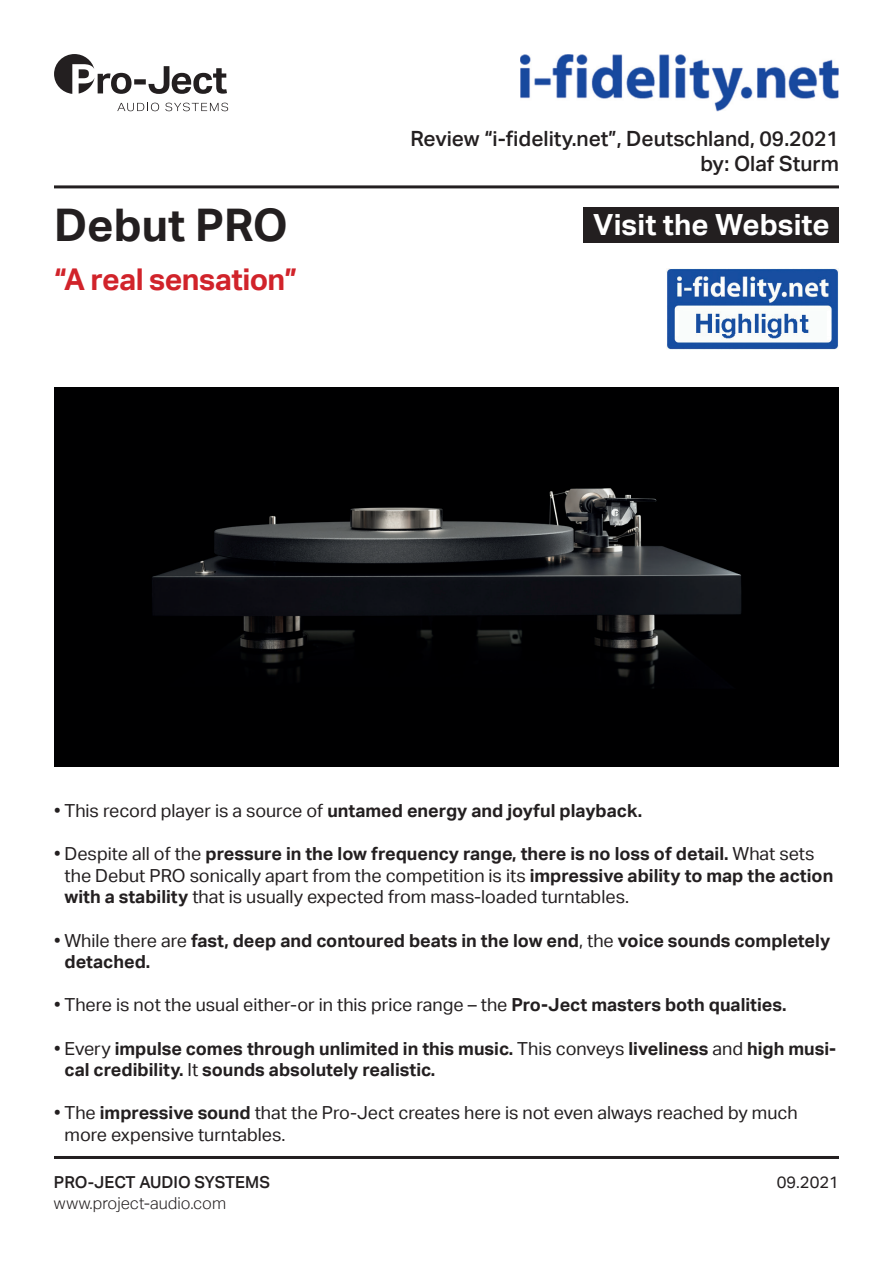
<style>
.page{position:relative;width:893px;height:1263px;background:#fff}
.page>*{position:absolute;margin:0;border:0;box-sizing:border-box;transform-origin:0 0}
.t1{font:700 45px "Aktiv Grotesk Trial";color:#231f20}
.t2{font:700 30px "Aktiv Grotesk Trial";letter-spacing:-.015em;color:#d1232a}
.t3{font:700 29.1px "Aktiv Grotesk Trial";letter-spacing:.005em;color:#fff}
.t4{font:500 21px/25.2px "Aktiv Grotesk Trial";color:#231f20;text-align:right}
.t5{font:18px/21.6px "Aktiv Grotesk Trial";color:#231f20}
.t6{font:700 18px/21.6px "Aktiv Grotesk Trial";color:#231f20}
.t7{font:300 16.5px "Aktiv Grotesk Trial";color:#231f20}
.t8{font:500 16.5px "Aktiv Grotesk Trial";color:#231f20}
.t9{font:16.5px "Aktiv Grotesk Trial";color:#231f20}
.s1{font-weight:400}
.s2{font-weight:700}
</style>
<div class="page">
<hr style="left:54px;top:1156px;width:785px;height:3px;background:#231f20">
<div style="left:584px;top:207px;width:255px;height:35px;background:#231f20"></div>
<img style="left:54px;top:387px;width:785px;height:379px">
<hr style="left:54px;top:185px;width:785px;height:3px;background:#231f20">
<svg style="left:54px;top:54px;width:173px;height:40px"></svg>
<svg style="left:117px;top:103px;width:42px;height:8px"></svg>
<svg style="left:165px;top:103px;width:63px;height:8px"></svg>
<img style="left:520px;top:54px;width:319px;height:57px">
<img style="left:667px;top:268px;width:172px;height:81px">
<h1 class="t1" style="left:54px;top:199px;width:236px">Debut PRO</h1>
<h2 class="t2" style="left:54px;top:262px;width:245px">“A real sensation”</h2>
<p class="t4" style="left:410px;top:126px;width:430px">Review “i-fidelity.net”, Deutschland, 09.2021 by: Olaf Sturm</p>
<h3 class="t3" style="left:593px;top:208px;width:238px">Visit the Website</h3>
<p class="t6" style="left:54px;top:800px;width:590px"><span class="s1">• This record player is a source of</span> untamed energy and joyful playback.</p>
<p class="t5" style="left:65px;top:843px;width:770px;text-indent:-11px">• Despite all of the <span class="s2">pressure in the low frequency range, there is no loss of detail.</span> What sets the Debut PRO sonically apart from the competition is its <span class="s2">impressive ability to map the action with a stability</span> that is usually expected from mass-loaded turntables.</p>
<p class="t6" style="left:65px;top:930px;width:767px;text-indent:-11px"><span class="s1">• While there are</span> fast, deep and contoured beats in the low end<span class="s1">, the</span> voice sounds completely detached.</p>
<p class="t5" style="left:54px;top:994px;width:734px">• There is not the usual either-or in this price range – the <span class="s2">Pro-Ject masters both qualities.</span></p>
<p class="t6" style="left:65px;top:1038px;width:773px;text-indent:-11px"><span class="s1">• Every</span> impulse comes through unlimited in this music. <span class="s1">This conveys</span> liveliness <span class="s1">and</span> high musi&shy;cal credibility. <span class="s1">It</span> sounds absolutely realistic.</p>
<p class="t5" style="left:65px;top:1102px;width:735px;text-indent:-11px">• The <span class="s2">impressive sound</span> that the Pro-Ject creates here is not even always reached by much more expensive turntables.</p>
<p class="t8" style="left:54px;top:1172px;width:217px">PRO-JECT AUDIO SYSTEMS</p>
<p class="t9" style="left:777px;top:1172px;width:64px">09.2021</p>
<p class="t7" style="left:54px;top:1193px;width:174px">www.project-audio.com</p>
</div>
